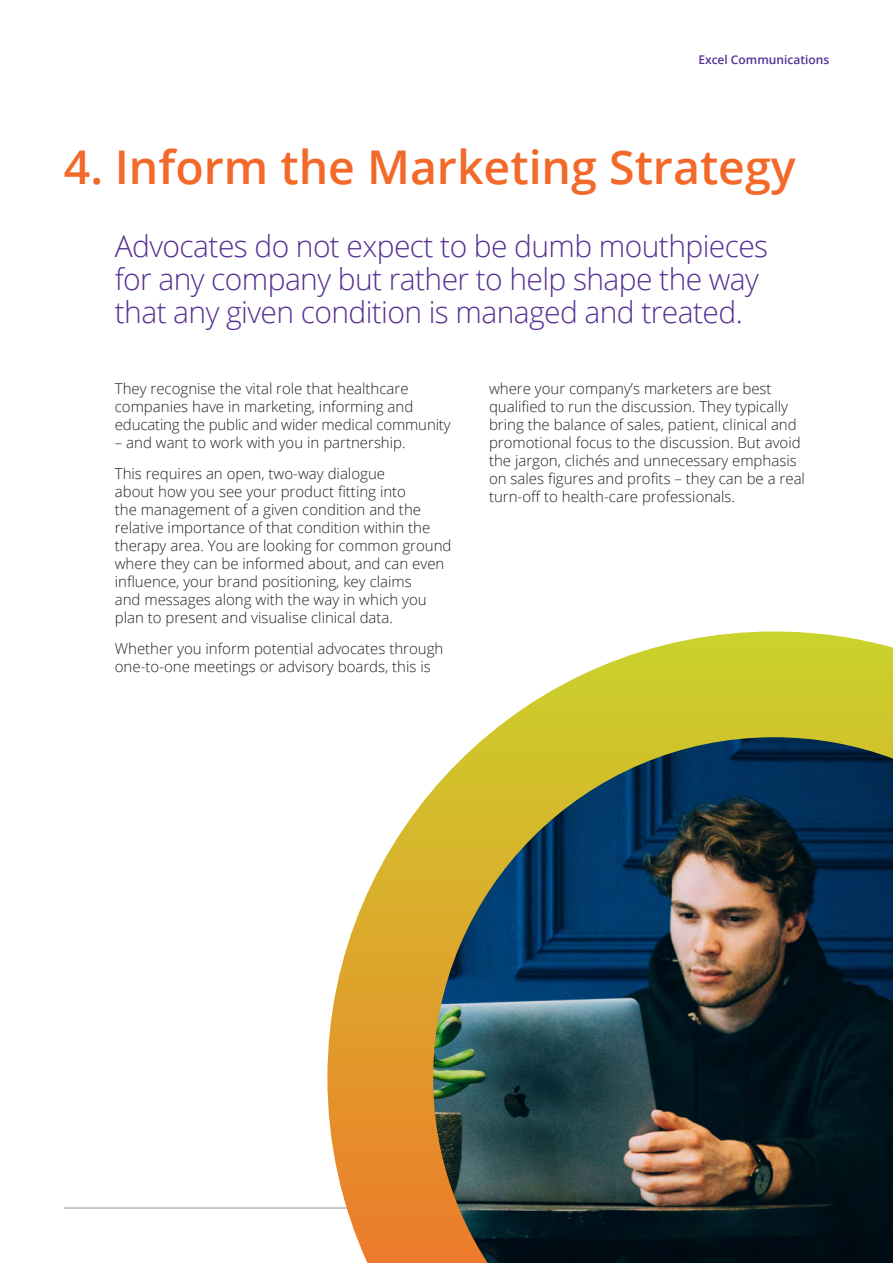
<style>
.page{position:relative;width:893px;height:1263px;background:#fff}
.page>*{position:absolute;margin:0;border:0;box-sizing:border-box;transform-origin:0 0}
.Secondary_Header{font:600 46.5px "Open Sans";color:#f2692a}
.Intro_Copy{font:300 30px/33px "Open Sans";letter-spacing:-.02em;color:#553193}
.Body_Text{font:300 15px/18px "Open Sans";color:#231f20}
.t1{font:600 12px "Open Sans";color:#553193}
</style>
<div class="page">
<hr style="left:64px;top:1207px;width:744px;height:1px;background:#939598">
<svg style="left:327px;top:631px;width:566px;height:632px"></svg>
<img style="left:433px;top:737px;width:460px;height:526px">
<p class="t1" style="left:698px;top:51px;width:132px">Excel Communications</p>
<p class="Secondary_Header" style="left:64px;top:136px;width:734px">4. Inform the Marketing Strategy</p>
<p class="Intro_Copy" style="left:115px;top:229px;width:655px">Advocates do not expect to be dumb mouthpieces for any company but rather to help shape the way that any given condition is managed and treated.</p>
<p class="Body_Text" style="left:115px;top:379px;width:337px">They recognise the vital role that healthcare companies have in marketing, informing and educating the public and wider medical community</p>
<p class="Body_Text" style="left:115px;top:433px;width:292px">– and want to work with you in partnership.</p>
<p class="Body_Text" style="left:115px;top:464px;width:338px">This requires an open, two-way dialogue<br>about how you see your product fitting into<br>the management of a given condition and the relative importance of that condition within the therapy area. You are looking for common ground where they can be informed about, and can even influence, your brand positioning, key claims<br>and messages along with the way in which you plan to present and visualise clinical data.</p>
<p class="Body_Text" style="left:115px;top:639px;width:330px">Whether you inform potential advocates through one-to-one meetings or advisory boards, this is</p>
<p class="Body_Text" style="left:489px;top:379px;width:317px">where your company’s marketers are best qualified to run the discussion. They typically bring the balance of sales, patient, clinical and promotional focus to the discussion. But avoid the jargon, clichés and unnecessary emphasis on sales figures and profits – they can be a real turn-off to health-care professionals.</p>
</div>
